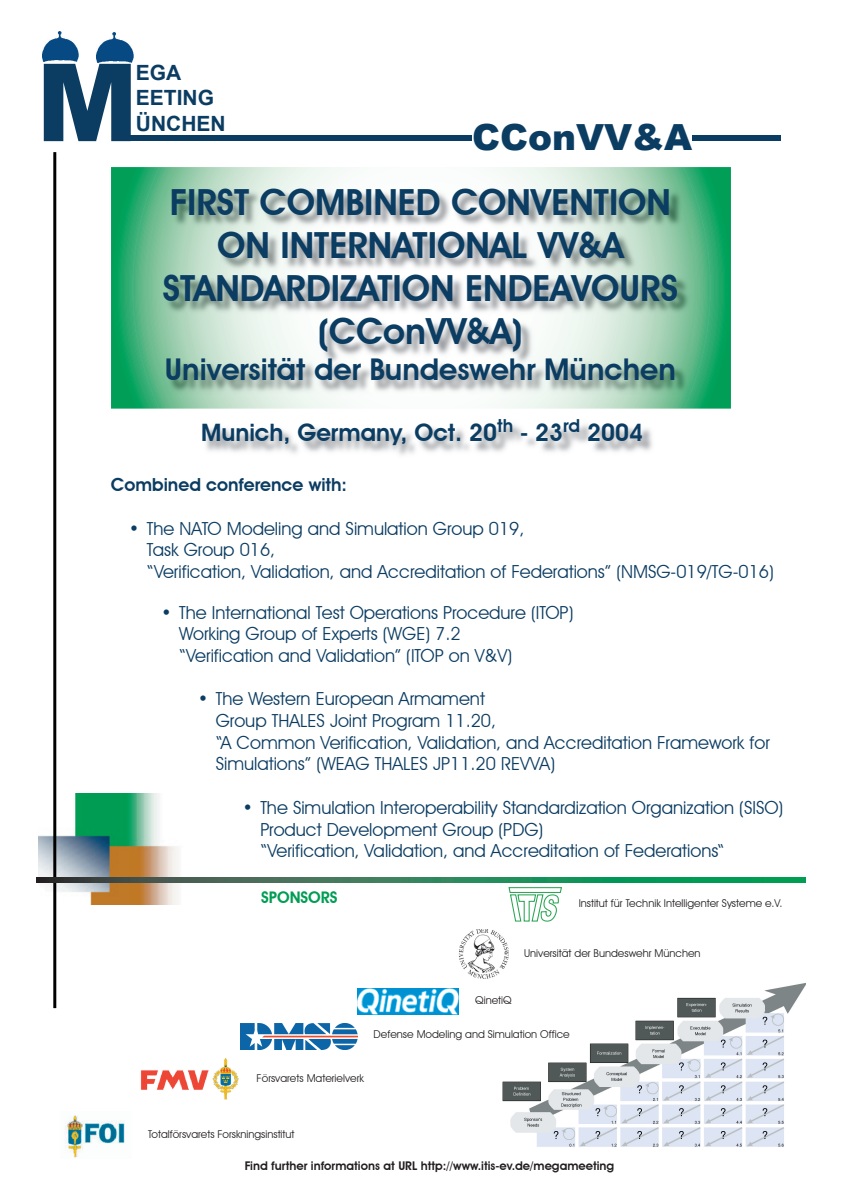
<style>
.page{position:relative;width:842px;height:1191px;background:#fff}
.page>*{position:absolute;margin:0;border:0;box-sizing:border-box;transform-origin:0 0}
.t1{font:900 108px "Arial";color:#0b3c62}
.t2{font:600 36px/43.2px "Avant Garde IT Cby BT";color:#0b3c62;text-align:center}
.t3{font:900 36px "Arial";color:#0b3c62}
.t4{font:600 30px "Avant Garde IT Cby BT";color:#0b3c62}
.t5{font:600 24px "Avant Garde IT Cby BT";color:#0b3c62}
.t6{font:700 21px/25.2px "Arial";color:#0b3c62}
.t7{font:18px/21.6px "Avant Garde IT Cby BT";color:#0b3c62}
.t8{font:600 18px "Avant Garde IT Cby BT";color:#0b3c62}
.t9{font:600 16px "Avant Garde IT Cby BT";color:#009d53}
.t10{font:600 12px "Avant Garde IT Cby BT";color:#231f20}
.t11{font:10.8px "Avant Garde IT Cby BT";color:#231f20}
</style>
<div class="page">
<img style="left:502px;top:983px;width:304px;height:164px">
<svg style="left:508px;top:887px;width:54px;height:35px"></svg>
<img style="left:241px;top:1023px;width:116px;height:26px">
<img style="left:38px;top:793px;width:145px;height:111px">
<img style="left:42px;top:32px;width:37px;height:30px">
<img style="left:97px;top:32px;width:36px;height:30px">
<div style="left:130px;top:136px;width:342px;height:5px;background:#0b3c62"></div>
<div style="left:693px;top:135px;width:88px;height:6px;background:#0b3c62"></div>
<hr style="left:53px;top:152px;width:3px;height:856px;background:#000">
<svg style="left:111px;top:167px;width:620px;height:241px"></svg>
<img style="left:165px;top:188px;width:526px;height:206px">
<svg style="left:36px;top:878px;width:770px;height:4px;background:#287a54"></svg>
<img style="left:206px;top:424px;width:446px;height:31px">
<img style="left:64px;top:1115px;width:61px;height:43px">
<img style="left:459px;top:929px;width:49px;height:50px">
<svg style="left:488px;top:950px;width:155px;height:122px"></svg>
<img style="left:491px;top:950px;width:17px;height:29px">
<img style="left:140px;top:1058px;width:99px;height:42px">
<img style="left:357px;top:989px;width:101px;height:25px">
<h1 class="t1" style="left:36px;top:24px;width:103px">M</h1>
<p class="t6" style="left:136px;top:61px;width:91px">EGA<br>EETING<br>ÜNCHEN</p>
<h2 class="t3" style="left:472px;top:111px;width:222px">CConVV&amp;A</h2>
<h2 class="t2" style="left:163px;top:180px;width:517px">FIRST COMBINED CONVENTION<br>ON INTERNATIONAL VV&amp;A<br>STANDARDIZATION ENDEAVOURS (CConVV&amp;A)</h2>
<h3 class="t4" style="left:165px;top:351px;width:512px">Universität der Bundeswehr München</h3>
<h3 class="t5" style="left:201px;top:418px;width:443px">Munich, Germany, Oct. 20<sup>th</sup> - 23<sup>rd</sup> 2004</h3>
<p class="t8" style="left:111px;top:474px;width:238px">Combined conference with:</p>
<p class="t7" style="left:147px;top:517px;width:628px;text-indent:-18px">• The NATO Modeling and Simulation Group 019,<br>Task Group 016,<br>“Verification, Validation, and Accreditation of Federations” (NMSG-019/TG-016)</p>
<p class="t7" style="left:179px;top:601px;width:396px;text-indent:-18px">• The International Test Operations Procedure (ITOP)<br>Working Group of Experts (WGE) 7.2<br>“Verification and Validation” (ITOP on V&amp;V)</p>
<p class="t7" style="left:216px;top:688px;width:556px;text-indent:-18px">• The Western European Armament<br>Group THALES Joint Program 11.20,<br>“A Common Verification, Validation, and Accreditation Framework for Simulations” (WEAG THALES JP11.20 REVVA)</p>
<p class="t7" style="left:260px;top:796px;width:524px;text-indent:-18px">• The Simulation Interoperability Standardization Organization (SISO)<br>Product Development Group (PDG)<br>“Verification, Validation, and Accreditation of Federations“</p>
<p class="t9" style="left:261px;top:888px;width:78px">SPONSORS</p>
<p class="t11" style="left:579px;top:896px;width:205px">Institut für Technik Intelligenter Systeme e.V.</p>
<p class="t11" style="left:524px;top:946px;width:178px">Universität der Bundeswehr München</p>
<p class="t11" style="left:475px;top:993px;width:38px">QinetiQ</p>
<p class="t11" style="left:374px;top:1028px;width:198px">Defense Modeling and Simulation Office</p>
<p class="t11" style="left:257px;top:1071px;width:109px">Försvarets Materielverk</p>
<p class="t11" style="left:148px;top:1127px;width:148px">Totalförsvarets Forskningsinstitut</p>
<p class="t10" style="left:245px;top:1158px;width:371px">Find further informations at URL http://www.itis-ev.de/megameeting</p>
</div>
